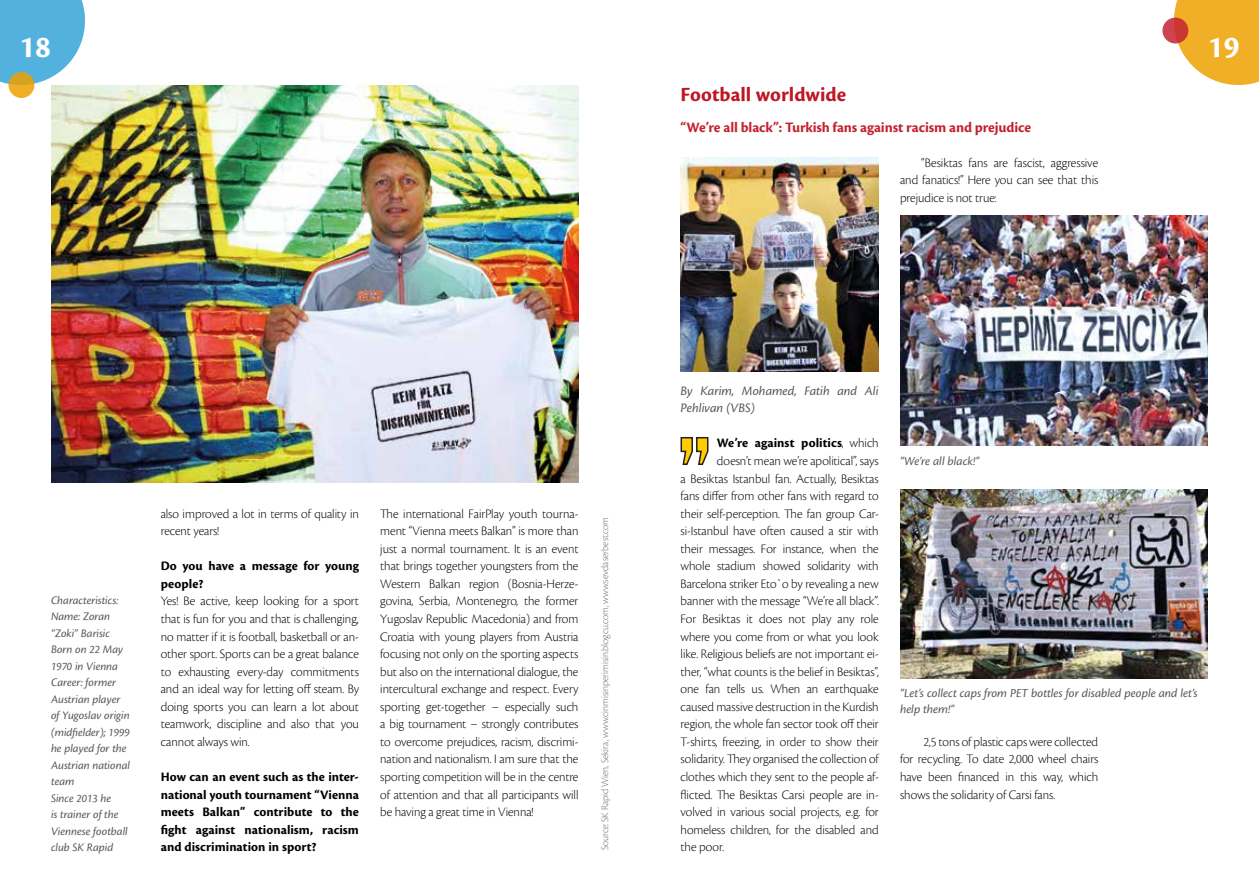
<style>
.page{position:relative;width:1259px;height:893px;background:#fff}
.page>*{position:absolute;margin:0;border:0;box-sizing:border-box;transform-origin:0 0}
.t1{font:32.1px "Cronos Pro Bold Subh";color:#fff}
.t2{font:700 21px "Cronos Pro";letter-spacing:.005em;color:#be1622}
.t3{font:700 15px "Cronos Pro";letter-spacing:-.01em;color:#c42230}
.t4{font:13.5px/17.5px "Cronos Pro Lt Disp";color:#000;text-align:justify}
.t5{font:700 13.5px/17.5px "Cronos Pro";letter-spacing:.005em;color:#000}
.t6{font:italic 13.5px/17.5px "Cronos Pro";letter-spacing:-.005em;color:#575756}
.t7{font:italic 12.75px/16.5px "Cronos Pro";letter-spacing:-.005em;color:#575756}
.t8{font:italic 12px/16.5px "Cronos Pro";letter-spacing:-.005em;color:#575756}
.t9{font:10.5px "Cronos Pro Lt Disp";color:#706f6f}
.s1{font-family:"Cronos Pro Lt Disp";font-weight:400}
</style>
<div class="page">
<svg style="left:0;top:0;width:85px;height:92px;background:#6dbde2"></svg>
<svg style="left:1166px;top:0;width:93px;height:85px"></svg>
<svg style="left:1162px;top:18px;width:26px;height:25px"></svg>
<div style="left:9px;top:72px;width:25px;height:26px;background:linear-gradient(to bottom,#cf9f1f,#f6b229);border-radius:50%"></div>
<img style="left:51px;top:85px;width:527px;height:398px">
<svg style="left:680px;top:437px;width:29px;height:28px"></svg>
<img style="left:680px;top:157px;width:198px;height:214px">
<img style="left:900px;top:490px;width:308px;height:188px">
<img style="left:900px;top:216px;width:308px;height:230px">
<h1 class="t1" style="left:19px;top:29px;width:33px">18</h1>
<h1 class="t1" style="left:1208px;top:29px;width:33px">19</h1>
<h2 class="t2" style="left:680px;top:83px;width:167px">Football worldwide</h2>
<p class="t3" style="left:680px;top:118px;width:352px">“We’re all black”: Turkish fans against racism and prejudice</p>
<p class="t4" style="left:900px;top:154px;width:200px;text-indent:21px">“Besiktas fans are fascist, aggressive and fanatics!” Here you can see that this prejudice is not true:</p>
<p class="t8" style="left:51px;top:592px;width:80px">Characteristics:<br>Name: Zoran “Zoki” Barisic<br>Born on 22 May<br>1970 in Vienna<br>Career: former<br>Austrian player of Yugoslav origin (midfielder); 1999 he played for the<br>Austrian national team<br>Since 2013 he<br>is trainer of the<br>Viennese football club SK Rapid</p>
<p class="t4" style="left:161px;top:505px;width:200px">also improved a lot in terms of quality in recent years!</p>
<p class="t5" style="left:161px;top:558px;width:200px">Do you have a message for young people?</p>
<p class="t4" style="left:161px;top:592px;width:200px">Yes! Be active, keep looking for a sport that is fun for you and that is challenging, no matter if it is football, basketball or an&shy;other sport. Sports can be a great balance to exhausting every-day commitments and an ideal way for letting off steam. By doing sports you can learn a lot about teamwork, discipline and also that you cannot always win.</p>
<p class="t5" style="left:161px;top:768px;width:200px;text-align:justify">How can an event such as the inter&shy;national youth tournament “Vienna meets Balkan” contribute to the fight against nationalism, racism and discrimination in sport?</p>
<p class="t4" style="left:380px;top:505px;width:200px">The international FairPlay youth tourna&shy;ment “Vienna meets Balkan” is more than just a normal tournament. It is an event that brings together youngsters from the Western Balkan region (Bosnia-Herze&shy;govina, Serbia, Montenegro, the former Yugoslav Republic Macedonia) and from Croatia with young players from Austria focusing not only on the sporting aspects but also on the international dialogue, the intercultural exchange and respect. Every sporting get-together – especially such a big tournament – strongly contributes to overcome prejudices, racism, discrimi&shy;nation and nationalism. I am sure that the sporting competition will be in the centre of attention and that all participants will be having a great time in Vienna!</p>
<p class="t9" style="left:599px;top:850px;width:335px;rotate:-90deg">Source: SK Rapid Wien, Sekira, www.cinmisinperimisin.blogcu.com, www.sevdaserbest.com</p>
<p class="t6" style="left:680px;top:382px;width:200px">By Karim, Mohamed, Fatih and Ali<br>Pehlivan (VBS)</p>
<p class="t5" style="left:717px;top:435px;width:163px">We’re against politics<span class="s1">, which</span></p>
<p class="t4" style="left:680px;top:452px;width:200px;text-indent:36px">doesn’t mean we’re apolitical”, says a Besiktas Istanbul fan. Actually, Besiktas fans differ from other fans with regard to their self-perception. The fan group Car&shy;si-Istanbul have often caused a stir with their messages. For instance, when the whole stadium showed solidarity with Barcelona striker Eto`o by revealing a new banner with the message “We’re all black”.<br>For Besiktas it does not play any role where you come from or what you look like. Religious beliefs are not important ei&shy;ther, “what counts is the belief in Besiktas”, one fan tells us. When an earthquake caused massive destruction in the Kurdish region, the whole fan sector took off their T-shirts, freezing, in order to show their solidarity. They organised the collection of clothes which they sent to the people af&shy;flicted. The Besiktas Carsi people are in&shy;volved in various social projects, e.g. for homeless children, for the disabled and the poor.</p>
<p class="t7" style="left:900px;top:453px;width:81px">“We’re all black!”</p>
<p class="t7" style="left:900px;top:685px;width:299px">“Let’s collect caps from PET bottles for disabled people and let’s help them!”</p>
<p class="t4" style="left:900px;top:733px;width:200px;text-indent:23px">2,5 tons of plastic caps were collected for recycling. To date 2,000 wheel chairs have been financed in this way, which shows the solidarity of Carsi fans.</p>
</div>
